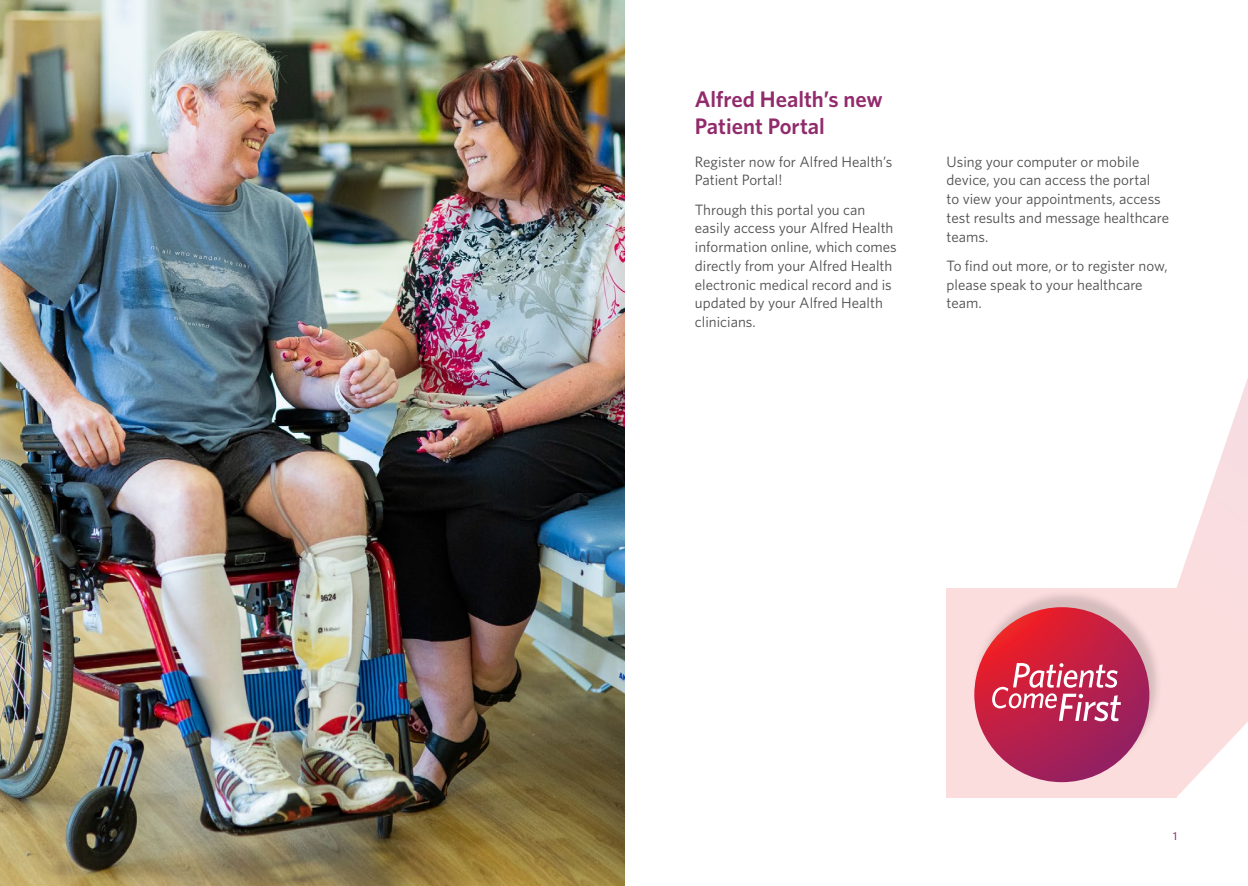
<style>
.page{position:relative;width:1248px;height:886px;background:#fff}
.page>*{position:absolute;margin:0;border:0;box-sizing:border-box;transform-origin:0 0}
.t1{font:600 22.5px/27px "Whitney";color:#912b6c}
.t2{font:15px/18.8px "Whitney";color:#4d4d4f}
.t3{font:500 11.25px "Whitney";color:#912b6c}
</style>
<div class="page">
<img style="left:0;top:0;width:624px;height:886px">
<svg style="left:1176px;top:381px;width:71px;height:416px"></svg>
<div style="left:945px;top:588px;width:231px;height:209px;background:#fcddde"></div>
<div style="left:972px;top:588px;width:190px;height:190px;background:#000;opacity:.15"></div>
<svg style="left:974px;top:607px;width:175px;height:175px;background:#bb2048"></svg>
<svg style="left:992px;top:663px;width:128px;height:58px;background:#d05672"></svg>
<h1 class="t1" style="left:694px;top:85px;width:189px">Alfred Health’s new<br>Patient Portal</h1>
<p class="t2" style="left:694px;top:152px;width:199px">Register now for Alfred Health’s<br>Patient Portal!</p>
<p class="t2" style="left:694px;top:200px;width:203px">Through this portal you can easily access your Alfred Health information online, which comes directly from your Alfred Health electronic medical record and is updated by your Alfred Health clinicians.</p>
<p class="t2" style="left:946px;top:152px;width:224px">Using your computer or mobile device, you can access the portal<br>to view your appointments, access test results and message healthcare teams.</p>
<p class="t2" style="left:946px;top:256px;width:222px">To find out more, or to register now, please speak to your healthcare team.</p>
<p class="t3" style="left:1172px;top:829px;width:6px">1</p>
</div>
